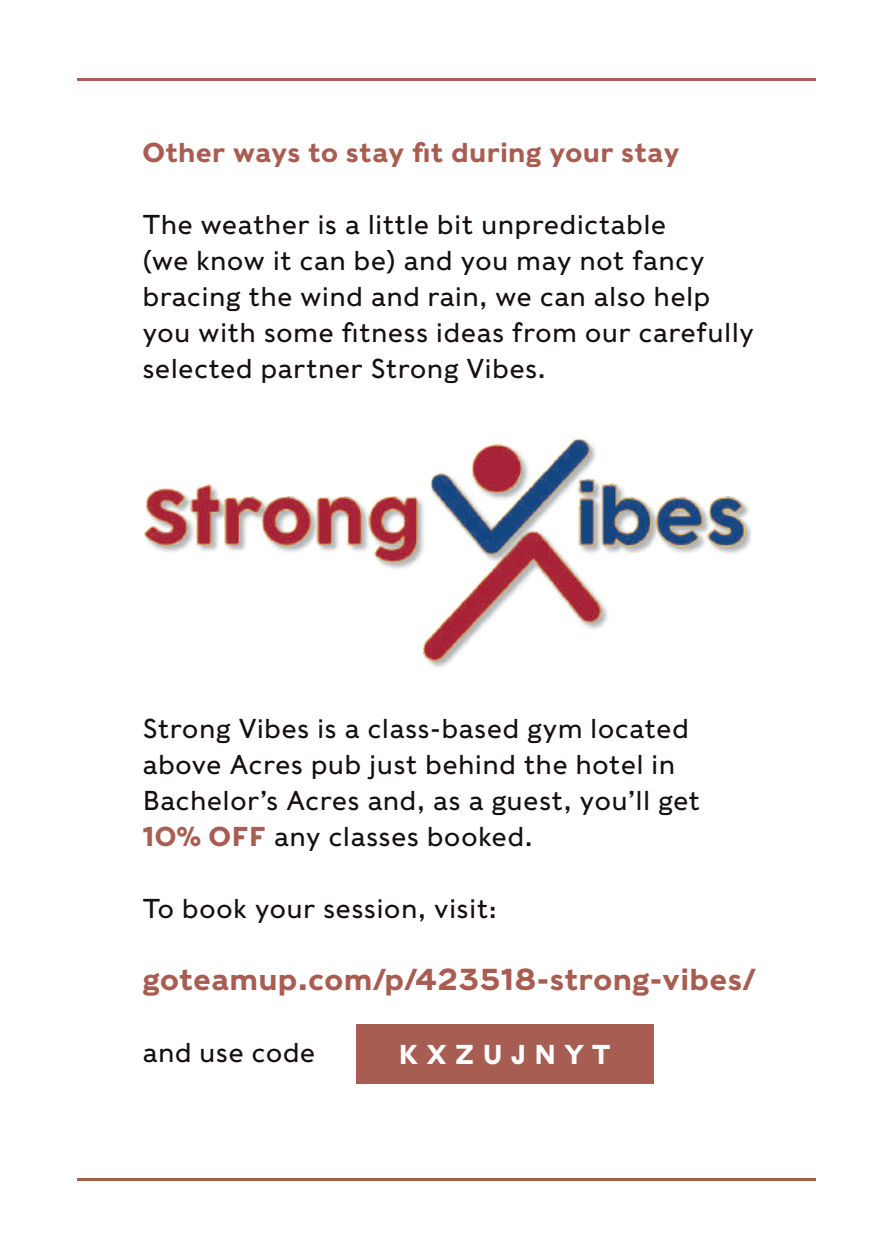
<style>
.page{position:relative;width:893px;height:1259px;background:#fff}
.page>*{position:absolute;margin:0;border:0;box-sizing:border-box;transform-origin:0 0}
.t1{font:500 30px "Caslons Egyptian";letter-spacing:.01em;color:#a85d52}
.t2{font:27px/36px "Caslons Egyptian";letter-spacing:.01em;color:#160f11}
.t3{font:500 27px "Caslons Egyptian";letter-spacing:.01em;color:#a85d52}
.t4{font:500 27px "Caslons Egyptian";color:#fff}
.s1{font-weight:500;color:#a85d52}
</style>
<div class="page">
<hr style="left:77px;top:78px;width:739px;height:3px;background:#a85d52">
<hr style="left:77px;top:1178px;width:739px;height:2px;background:#a85d52">
<img style="left:143px;top:438px;width:608px;height:230px">
<div style="left:356px;top:1024px;width:298px;height:60px;background:#a85d52"></div>
<p class="t3" style="left:142px;top:135px;width:539px">Other ways to stay fit during your stay</p>
<p class="t2" style="left:142px;top:206px;width:613px">The weather is a little bit unpredictable<br>(we know it can be) and you may not fancy bracing the wind and rain, we can also help you with some fitness ideas from our carefully selected partner Strong Vibes.</p>
<p class="t2" style="left:142px;top:710px;width:559px">Strong Vibes is a class-based gym located above Acres pub just behind the hotel in Bachelor’s Acres and, as a guest, you’ll get <span class="s1">10% OFF</span> any classes booked.</p>
<p class="t2" style="left:142px;top:890px;width:356px">To book your session, visit:</p>
<p class="t1" style="left:142px;top:960px;width:615px">goteamup.com/p/423518-strong-vibes/</p>
<p class="t2" style="left:142px;top:1034px;width:174px">and use code</p>
<p class="t4" style="left:398px;top:1037px;width:214px">K X Z U J N Y T</p>
</div>
